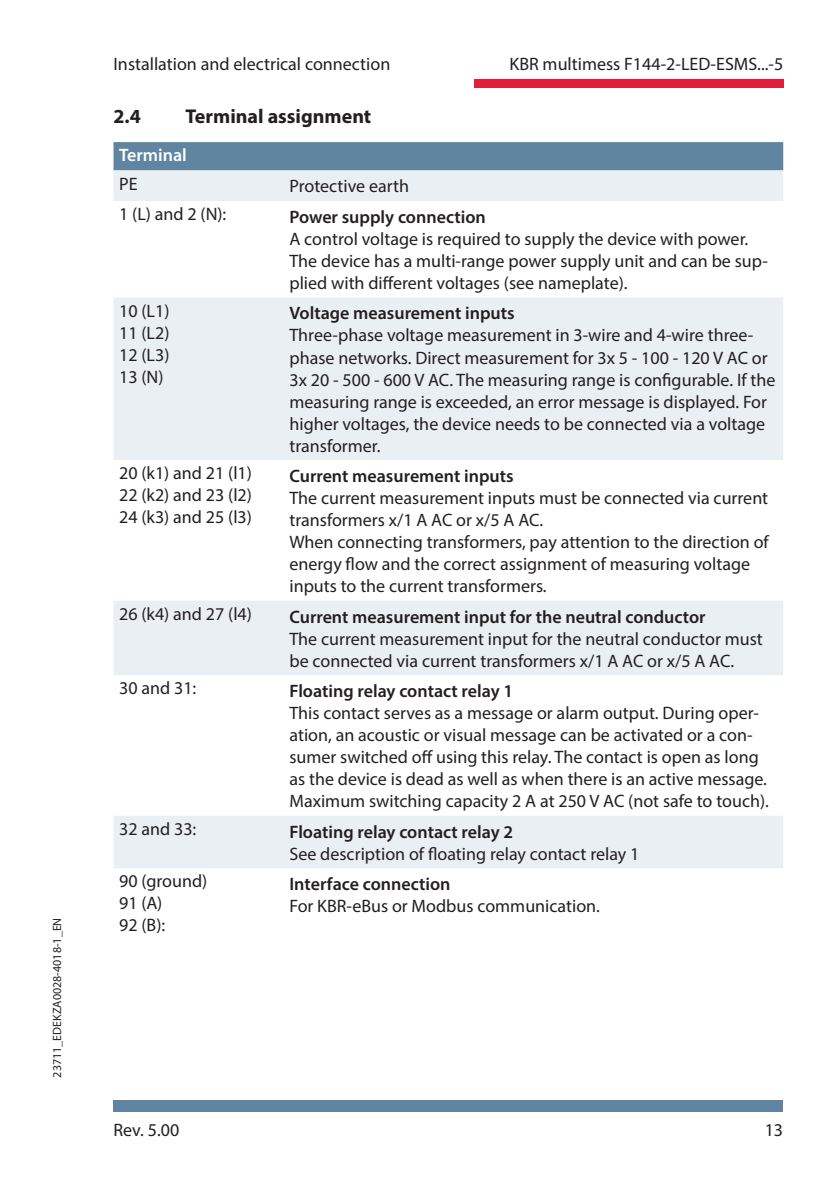
<style>
.page{position:relative;width:840px;height:1191px;background:#fff}
.page>*{position:absolute;margin:0;border:0;box-sizing:border-box;transform-origin:0 0}
.t1{font:700 20px "Myriad Pro";color:#231f20}
.t2{font:18px/22px "Myriad Pro";color:#231f20}
.t3{font:600 18px "Myriad Pro";color:#231f20}
.t4{font:600 18px "Myriad Pro";color:#fff}
.t5{font:12px "Myriad Pro";color:#231f20}
</style>
<div class="page">
<div style="left:113px;top:1100px;width:669px;height:11px;background:#6085a0"></div>
<div style="left:473px;top:79px;width:309px;height:9px;background:#e41c3b"></div>
<div style="left:113px;top:142px;width:669px;height:28px;background:#6085a0"></div>
<svg style="left:113px;top:170px;width:669px;height:698px"></svg>
<p class="t5" style="left:50px;top:1077px;width:161px;rotate:-90deg">23711_EDEKZA0028-4018-1_EN</p>
<p class="t2" style="left:113px;top:53px;width:278px">Installation and electrical connection</p>
<p class="t2" style="left:509px;top:53px;width:275px">KBR multimess F144-2-LED-ESMS...-5</p>
<p class="t1" style="left:113px;top:103px;width:29px">2.4</p>
<p class="t1" style="left:185px;top:103px;width:187px">Terminal assignment</p>
<p class="t4" style="left:119px;top:144px;width:69px">Terminal</p>
<p class="t2" style="left:119px;top:172px;width:20px">PE</p>
<p class="t2" style="left:289px;top:175px;width:121px">Protective earth</p>
<p class="t2" style="left:119px;top:203px;width:109px">1 (L) and 2 (N):</p>
<p class="t3" style="left:289px;top:205px;width:198px">Power supply connection</p>
<p class="t2" style="left:289px;top:228px;width:479px">A control voltage is required to supply the device with power.<br>The device has a multi-range power supply unit and can be sup&shy;plied with different voltages (see nameplate).</p>
<p class="t2" style="left:119px;top:299px;width:52px;text-align:justify">10 (L1)<br>11 (L2)<br>12 (L3)<br>13 (N)</p>
<p class="t3" style="left:289px;top:302px;width:226px">Voltage measurement inputs</p>
<p class="t2" style="left:289px;top:324px;width:487px">Three-phase voltage measurement in 3-wire and 4-wire three&shy;phase networks. Direct measurement for 3x 5 - 100 - 120 V AC or 3x 20 - 500 - 600 V AC. The measuring range is configurable. If the measuring range is exceeded, an error message is displayed. For higher voltages, the device needs to be connected via a voltage transformer.</p>
<p class="t2" style="left:119px;top:462px;width:134px;text-align:justify">20 (k1) and 21 (l1)<br>22 (k2) and 23 (l2)<br>24 (k3) and 25 (l3)</p>
<p class="t3" style="left:289px;top:464px;width:226px">Current measurement inputs</p>
<p class="t2" style="left:289px;top:487px;width:480px">The current measurement inputs must be connected via current transformers x/1 A AC or x/5 A AC.<br>When connecting transformers, pay attention to the direction of energy flow and the correct assignment of measuring voltage inputs to the current transformers.</p>
<p class="t2" style="left:119px;top:602px;width:134px">26 (k4) and 27 (l4)</p>
<p class="t3" style="left:289px;top:605px;width:417px">Current measurement input for the neutral conductor</p>
<p class="t2" style="left:289px;top:627px;width:474px">The current measurement input for the neutral conductor must be connected via current transformers x/1 A AC or x/5 A AC.</p>
<p class="t2" style="left:119px;top:677px;width:79px">30 and 31:</p>
<p class="t3" style="left:289px;top:679px;width:225px">Floating relay contact relay 1</p>
<p class="t2" style="left:289px;top:701px;width:480px">This contact serves as a message or alarm output. During oper&shy;ation, an acoustic or visual message can be activated or a con&shy;sumer switched off using this relay. The contact is open as long as the device is dead as well as when there is an active message.<br>Maximum switching capacity 2 A at 250 V AC (not safe to touch).</p>
<p class="t2" style="left:119px;top:817px;width:79px">32 and 33:</p>
<p class="t3" style="left:289px;top:820px;width:225px">Floating relay contact relay 2</p>
<p class="t2" style="left:289px;top:842px;width:351px">See description of floating relay contact relay 1</p>
<p class="t2" style="left:119px;top:870px;width:90px">90 (ground)<br>91 (A)<br>92 (B):</p>
<p class="t3" style="left:289px;top:872px;width:162px">Interface connection</p>
<p class="t2" style="left:289px;top:894px;width:312px">For KBR-eBus or Modbus communication.</p>
<p class="t2" style="left:113px;top:1119px;width:67px">Rev. 5.00</p>
<p class="t2" style="left:764px;top:1119px;width:20px">13</p>
</div>
